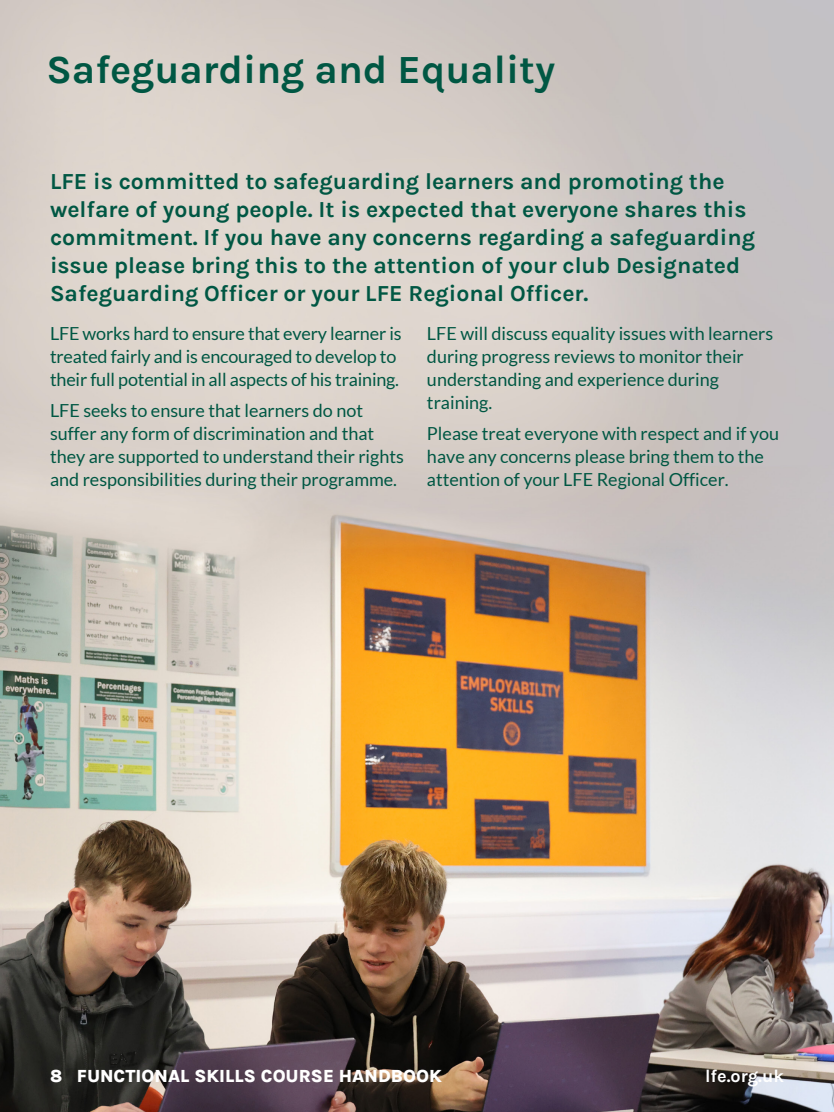
<style>
.page{position:relative;width:834px;height:1112px;background:#fff}
.page>*{position:absolute;margin:0;border:0;box-sizing:border-box;transform-origin:0 0}
.t1{font:700 40px "Karla";color:#005743}
.t2{font:700 23px/28px "Karla";color:#005743}
.t3{font:18px/23px "Lato";color:#005743}
.t4{font:800 18px "Karla";color:#fff}
.t5{font:700 18px "Karla";color:#fff}
</style>
<div class="page">
<img style="left:0;top:0;width:834px;height:1112px">
<h1 class="t1" style="left:46px;top:43px;width:510px">Safeguarding and Equality</h1>
<p class="t2" style="left:50px;top:167px;width:707px">LFE is committed to safeguarding learners and promoting the welfare of young people. It is expected that everyone shares this commitment. If you have any concerns regarding a safeguarding issue please bring this to the attention of your club Designated Safeguarding Officer or your LFE Regional Officer.</p>
<p class="t3" style="left:50px;top:322px;width:353px">LFE works hard to ensure that every learner is treated fairly and is encouraged to develop to their full potential in all aspects of his training.</p>
<p class="t3" style="left:50px;top:399px;width:356px">LFE seeks to ensure that learners do not suffer any form of discrimination and that they are supported to understand their rights and responsibilities during their programme.</p>
<p class="t3" style="left:427px;top:322px;width:348px">LFE will discuss equality issues with learners during progress reviews to monitor their understanding and experience during training.</p>
<p class="t3" style="left:427px;top:422px;width:354px">Please treat everyone with respect and if you have any concerns please bring them to the attention of your LFE Regional Officer.</p>
<p class="t4" style="left:50px;top:1063px;width:393px">8 FUNCTIONAL SKILLS COURSE HANDBOOK</p>
<p class="t5" style="left:705px;top:1064px;width:80px">lfe.org.uk</p>
</div>
